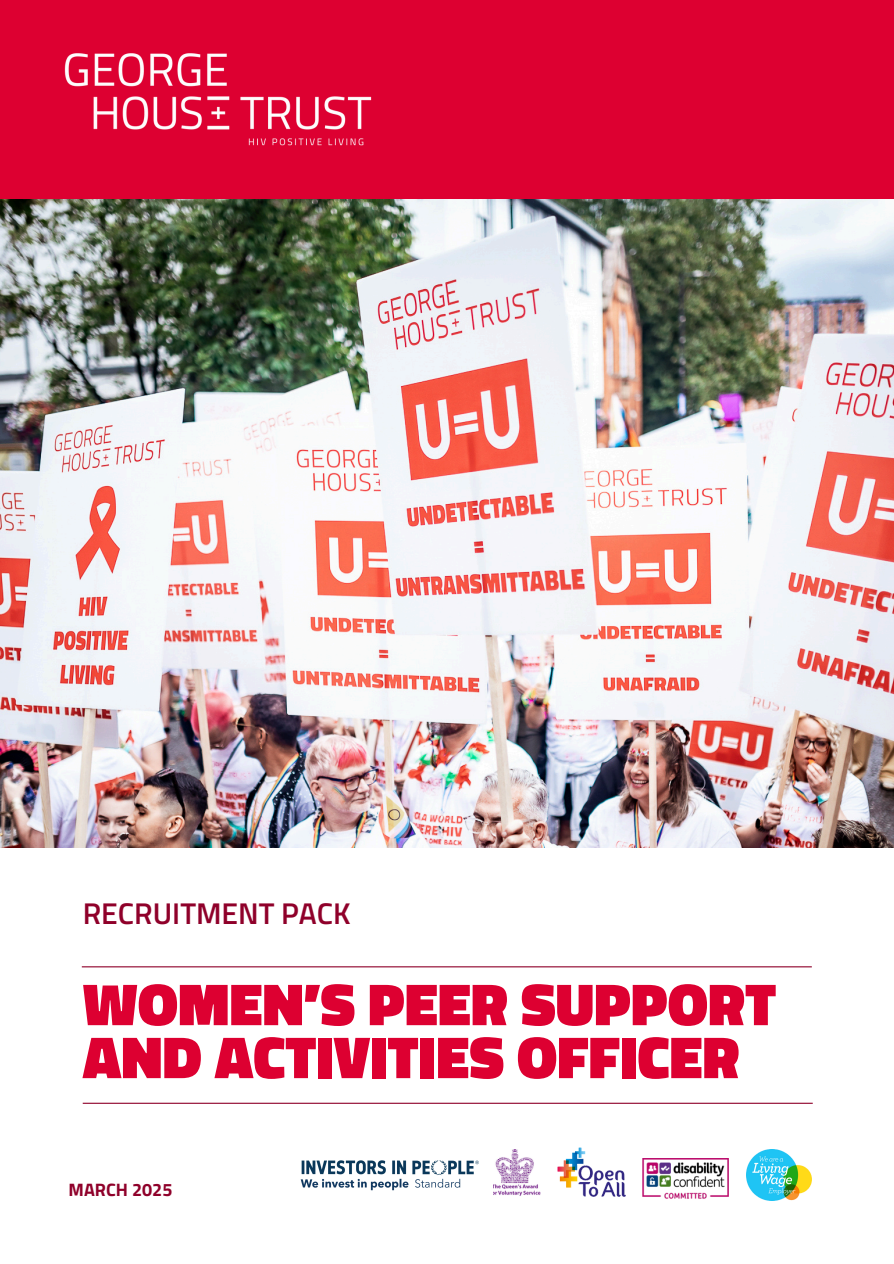
<style>
.page{position:relative;width:894px;height:1264px;background:#fff}
.page>*{position:absolute;margin:0;border:0;box-sizing:border-box;transform-origin:0 0}
.t1{font:900 60px/52.9px "Titillium Web";color:#dd0031}
.t2{font:600 30px "Titillium Web";color:#8f002a}
.t3{font:700 18px "Titillium Web";color:#8f002a}
</style>
<div class="page">
<div style="left:0;top:0;width:893px;height:199px;background:#dd0031"></div>
<img style="left:64px;top:53px;width:307px;height:93px">
<img style="left:642px;top:1158px;width:86px;height:41px">
<img style="left:557px;top:1147px;width:68px;height:49px">
<img style="left:493px;top:1149px;width:47px;height:47px">
<img style="left:746px;top:1149px;width:65px;height:51px">
<img style="left:0;top:199px;width:893px;height:648px">
<hr style="left:82px;top:966px;width:729px;height:1px;background:#8f002a">
<hr style="left:83px;top:1102px;width:729px;height:1px;background:#8f002a">
<img style="left:300px;top:1155px;width:218px;height:36px">
<p class="t2" style="left:83px;top:890px;width:269px">RECRUITMENT PACK</p>
<p class="t1" style="left:83px;top:976px;width:694px">WOMEN’S PEER SUPPORT<br>AND ACTIVITIES OFFICER</p>
<h2 class="t3" style="left:69px;top:1175px;width:105px">MARCH 2025</h2>
</div>
